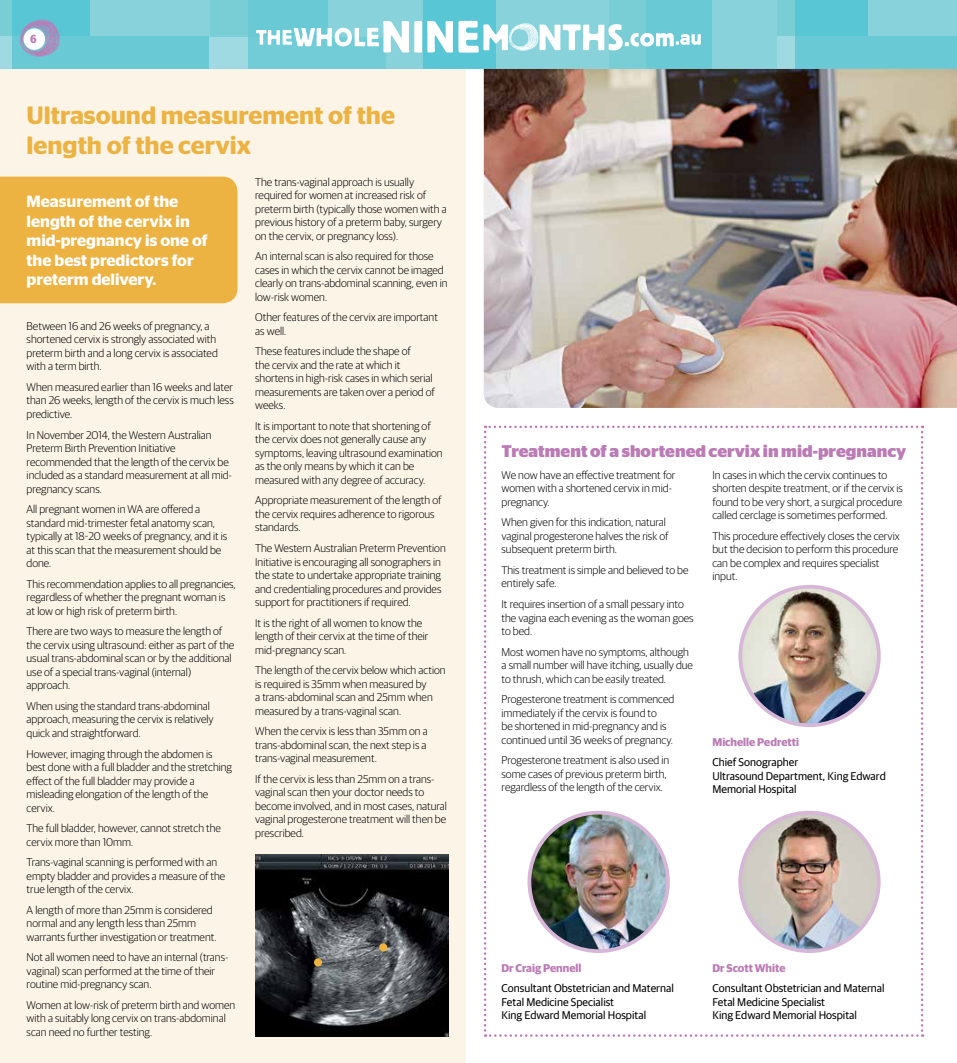
<style>
.page{position:relative;width:957px;height:1063px;background:#fff}
.page>*{position:absolute;margin:0;border:0;box-sizing:border-box;transform-origin:0 0}
.t1{font:600 25px/30px "Stag Sans";color:#ecb343}
.t2{font:700 16.88px "Stag Sans";color:#bb7bb5}
.t3{font:600 16.25px/19.5px "Stag Sans";color:#fff}
.t4{font:700 12.5px "Signika";color:#bb7bb5}
.t5{font:300 11.25px/13.5px "Guardian Sans";color:#000}
.t6{font:11.25px/13.5px "Guardian Sans";color:#000}
.t7{font:700 11.25px "Guardian Sans";color:#bb7bb5}
</style>
<div class="page">
<div style="left:0;top:0;width:12px;height:36px;background:#79ced6"></div>
<div style="left:0;top:36px;width:386px;height:110px;background:#9fdae2"></div>
<div style="left:248px;top:36px;width:138px;height:48px;background:#71ccd7"></div>
<div style="left:209px;top:0;width:39px;height:36px;background:#79ced6"></div>
<div style="left:12px;top:0;width:78px;height:36px;background:#58c6d4"></div>
<div style="left:248px;top:0;width:80px;height:36px;background:#69cad5"></div>
<div style="left:90px;top:0;width:119px;height:36px;background:#87d2db"></div>
<div style="left:328px;top:0;width:58px;height:36px;background:#87d2db"></div>
<div style="left:12px;top:36px;width:197px;height:48px;background:#69cad5"></div>
<div style="left:759px;top:0;width:36px;height:37px;background:#79ced6"></div>
<div style="left:759px;top:36px;width:198px;height:110px;background:#9fdae2"></div>
<div style="left:795px;top:0;width:73px;height:36px;background:#58c6d4"></div>
<div style="left:868px;top:0;width:89px;height:36px;background:#87d2db"></div>
<div style="left:795px;top:36px;width:162px;height:48px;background:#69cad5"></div>
<div style="left:386px;top:0;width:37px;height:79px;background:#87d2db"></div>
<div style="left:609px;top:0;width:38px;height:79px;background:#79ced6"></div>
<div style="left:423px;top:0;width:73px;height:79px;background:#58c6d4"></div>
<div style="left:647px;top:0;width:75px;height:79px;background:#69cad5"></div>
<div style="left:496px;top:0;width:113px;height:79px;background:#87d2db"></div>
<div style="left:712px;top:0;width:64px;height:79px;background:#87d2db"></div>
<svg style="left:256px;top:21px;width:445px;height:32px"></svg>
<svg style="left:20px;top:20px;width:39px;height:37px"></svg>
<div style="left:24px;top:28px;width:21px;height:22px;background:#fff;border-radius:50%"></div>
<svg style="left:484px;top:426px;width:439px;height:611px"></svg>
<div style="left:0;top:69px;width:466px;height:994px;background:#fcf4e7"></div>
<div style="left:0;top:177px;width:237px;height:126px;background:#ecb343"></div>
<img style="left:255px;top:854px;width:193px;height:183px">
<div style="left:379px;top:943px;width:8px;height:9px;background:#ecb343;border-radius:50%"></div>
<div style="left:314px;top:958px;width:8px;height:8px;background:#ecb343;border-radius:50%"></div>
<img style="left:740px;top:813px;width:138px;height:138px;border-radius:69px">
<div style="left:738px;top:811px;width:142px;height:142px;border:4px solid #d7b7d7;border-radius:50%"></div>
<img style="left:740px;top:587px;width:139px;height:138px;border-radius:69px">
<div style="left:738px;top:585px;width:142px;height:142px;border:4px solid #d7b7d7;border-radius:50%"></div>
<img style="left:529px;top:813px;width:139px;height:138px;border-radius:69px">
<div style="left:527px;top:811px;width:143px;height:142px;border:4px solid #d7b7d7;border-radius:50%"></div>
<img style="left:484px;top:69px;width:473px;height:339px">
<p class="t4" style="left:30px;top:31px;width:8px">6</p>
<h1 class="t1" style="left:27px;top:101px;width:370px">Ultrasound measurement of the length of the cervix</h1>
<h3 class="t3" style="left:27px;top:192px;width:183px">Measurement of the length of the cervix in mid-pregnancy is one of the best predictors for preterm delivery.</h3>
<p class="t5" style="left:255px;top:174px;width:193px">The trans-vaginal approach is usually required for women at increased risk of preterm birth (typically those women with a previous history of a preterm baby, surgery on the cervix, or pregnancy loss).</p>
<p class="t5" style="left:255px;top:249px;width:194px">An internal scan is also required for those cases in which the cervix cannot be imaged clearly on trans-abdominal scanning, even in low-risk women.</p>
<p class="t5" style="left:255px;top:310px;width:184px">Other features of the cervix are important as well.</p>
<p class="t5" style="left:255px;top:344px;width:181px">These features include the shape of<br>the cervix and the rate at which it shortens in high-risk cases in which serial measurements are taken over a period of weeks.</p>
<p class="t5" style="left:255px;top:418px;width:189px">It is important to note that shortening of the cervix does not generally cause any symptoms, leaving ultrasound examination as the only means by which it can be measured with any degree of accuracy.</p>
<p class="t5" style="left:255px;top:493px;width:188px">Appropriate measurement of the length of the cervix requires adherence to rigorous standards.</p>
<p class="t5" style="left:255px;top:541px;width:192px">The Western Australian Preterm Prevention Initiative is encouraging all sonographers in the state to undertake appropriate training and credentialing procedures and provides support for practitioners if required.</p>
<p class="t5" style="left:255px;top:615px;width:175px">It is the right of all women to know the length of their cervix at the time of their mid-pregnancy scan.</p>
<p class="t5" style="left:255px;top:663px;width:192px">The length of the cervix below which action is required is 35mm when measured by<br>a trans-abdominal scan and 25mm when measured by a trans-vaginal scan.</p>
<p class="t5" style="left:255px;top:724px;width:174px;text-align:justify">When the cervix is less than 35mm on a trans-abdominal scan, the next step is a trans-vaginal measurement.</p>
<p class="t5" style="left:255px;top:772px;width:193px">If the cervix is less than 25mm on a trans&shy;vaginal scan then your doctor needs to become involved, and in most cases, natural vaginal progesterone treatment will then be prescribed.</p>
<p class="t5" style="left:27px;top:319px;width:193px">Between 16 and 26 weeks of pregnancy, a shortened cervix is strongly associated with preterm birth and a long cervix is associated with a term birth.</p>
<p class="t5" style="left:27px;top:380px;width:209px;text-align:justify">When measured earlier than 16 weeks and later than 26 weeks, length of the cervix is much less predictive.</p>
<p class="t5" style="left:27px;top:427px;width:207px">In November 2014, the Western Australian Preterm Birth Prevention Initiative recommended that the length of the cervix be included as a standard measurement at all mid&shy;pregnancy scans.</p>
<p class="t5" style="left:27px;top:502px;width:202px">All pregnant women in WA are offered a standard mid-trimester fetal anatomy scan, typically at 18-20 weeks of pregnancy, and it is at this scan that the measurement should be done.</p>
<p class="t5" style="left:27px;top:576px;width:211px">This recommendation applies to all pregnancies, regardless of whether the pregnant woman is at low or high risk of preterm birth.</p>
<p class="t5" style="left:27px;top:624px;width:209px">There are two ways to measure the length of the cervix using ultrasound: either as part of the usual trans-abdominal scan or by the additional use of a special trans-vaginal (internal) approach.</p>
<p class="t5" style="left:27px;top:699px;width:188px">When using the standard trans-abdominal approach, measuring the cervix is relatively quick and straightforward.</p>
<p class="t5" style="left:27px;top:746px;width:207px">However, imaging through the abdomen is best done with a full bladder and the stretching effect of the full bladder may provide a misleading elongation of the length of the cervix.</p>
<p class="t5" style="left:27px;top:821px;width:196px">The full bladder, however, cannot stretch the cervix more than 10mm.</p>
<p class="t5" style="left:27px;top:855px;width:200px">Trans-vaginal scanning is performed with an empty bladder and provides a measure of the true length of the cervix.</p>
<p class="t5" style="left:27px;top:902px;width:191px">A length of more than 25mm is considered normal and any length less than 25mm warrants further investigation or treatment.</p>
<p class="t5" style="left:27px;top:950px;width:203px">Not all women need to have an internal (trans&shy;vaginal) scan performed at the time of their routine mid-pregnancy scan.</p>
<p class="t5" style="left:27px;top:998px;width:210px">Women at low-risk of preterm birth and women with a suitably long cervix on trans-abdominal scan need no further testing.</p>
<h2 class="t2" style="left:501px;top:442px;width:406px">Treatment of a shortened cervix in mid-pregnancy</h2>
<p class="t5" style="left:501px;top:467px;width:175px">We now have an effective treatment for women with a shortened cervix in mid&shy;pregnancy.</p>
<p class="t5" style="left:501px;top:515px;width:168px">When given for this indication, natural vaginal progesterone halves the risk of subsequent preterm birth.</p>
<p class="t5" style="left:501px;top:563px;width:188px">This treatment is simple and believed to be entirely safe.</p>
<p class="t5" style="left:501px;top:597px;width:194px">It requires insertion of a small pessary into the vagina each evening as the woman goes to bed.</p>
<p class="t5" style="left:501px;top:644px;width:193px">Most women have no symptoms, although a small number will have itching, usually due to thrush, which can be easily treated.</p>
<p class="t5" style="left:501px;top:692px;width:174px">Progesterone treatment is commenced immediately if the cervix is found to<br>be shortened in mid-pregnancy and is continued until 36 weeks of pregnancy.</p>
<p class="t5" style="left:501px;top:753px;width:169px">Progesterone treatment is also used in some cases of previous preterm birth, regardless of the length of the cervix.</p>
<p class="t5" style="left:712px;top:467px;width:192px">In cases in which the cervix continues to shorten despite treatment, or if the cervix is found to be very short, a surgical procedure called cerclage is sometimes performed.</p>
<p class="t5" style="left:712px;top:528px;width:189px">This procedure effectively closes the cervix but the decision to perform this procedure can be complex and requires specialist input.</p>
<p class="t7" style="left:712px;top:733px;width:88px">Michelle Pedretti</p>
<p class="t6" style="left:712px;top:755px;width:175px">Chief Sonographer<br>Ultrasound Department, King Edward<br>Memorial Hospital</p>
<p class="t7" style="left:501px;top:959px;width:81px">Dr Craig Pennell</p>
<p class="t6" style="left:501px;top:981px;width:174px">Consultant Obstetrician and Maternal<br>Fetal Medicine Specialist<br>King Edward Memorial Hospital</p>
<p class="t7" style="left:712px;top:959px;width:75px">Dr Scott White</p>
<p class="t6" style="left:712px;top:981px;width:174px">Consultant Obstetrician and Maternal<br>Fetal Medicine Specialist<br>King Edward Memorial Hospital</p>
</div>
